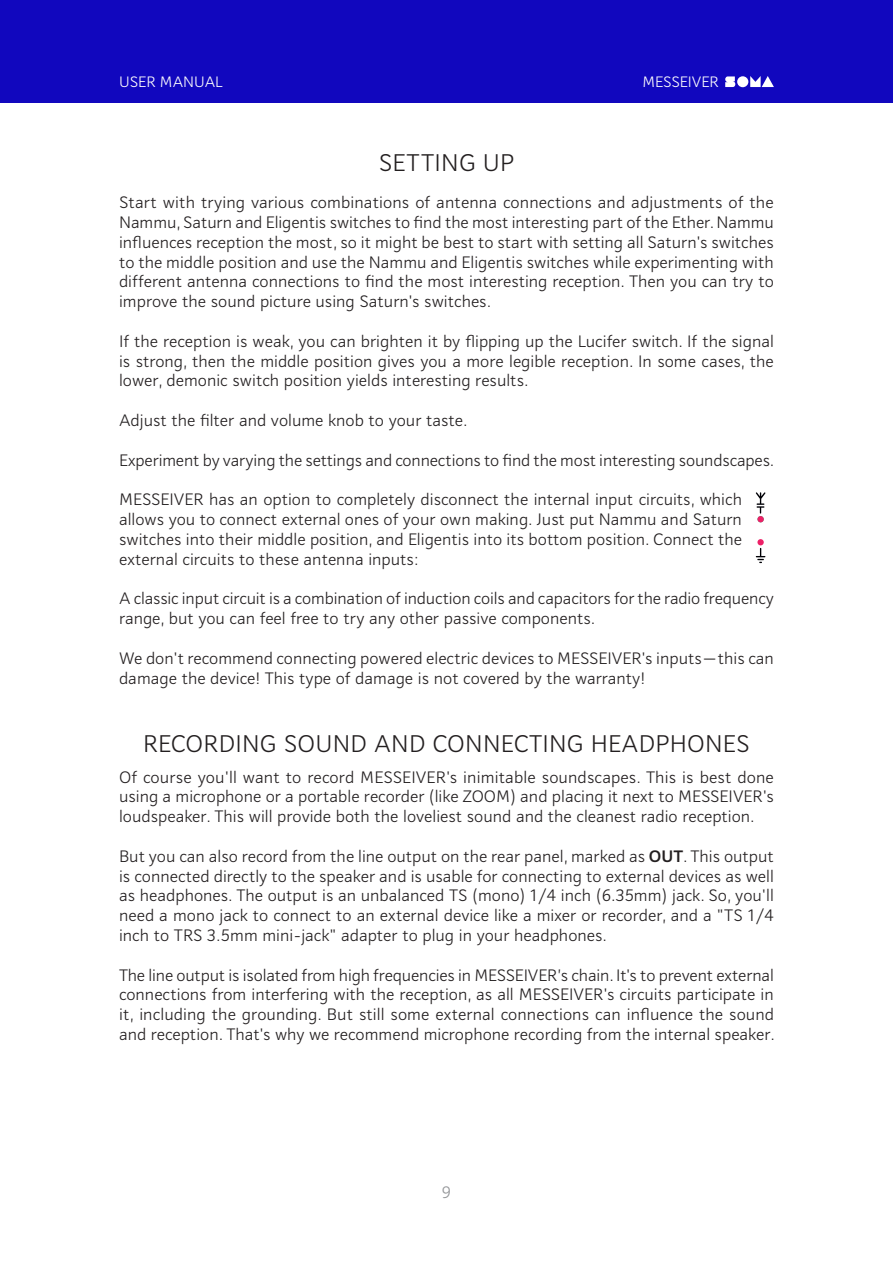
<style>
.page{position:relative;width:893px;height:1263px;background:#fff}
.page>*{position:absolute;margin:0;border:0;box-sizing:border-box;transform-origin:0 0}
.zagl{font:300 24px "Mediator";letter-spacing:.01em;color:#231f20}
.text{font:300 16.5px/19.8px "Mediator";color:#231f20;text-align:justify}
.t1{font:300 16.5px "Mediator";color:#939598}
.t2{font:300 15px "Mediator";letter-spacing:-.005em;color:#fff}
.s1{font-weight:700}
</style>
<div class="page">
<div style="left:0;top:0;width:893px;height:103px;background:#1107be"></div>
<svg style="left:750px;top:76px;width:24px;height:11px"></svg>
<svg style="left:725px;top:76px;width:10px;height:11px"></svg>
<div style="left:737px;top:76px;width:11px;height:11px;background:#fff;border-radius:50%"></div>
<svg style="left:755px;top:492px;width:11px;height:31px"></svg>
<svg style="left:755px;top:539px;width:11px;height:25px"></svg>
<p class="t2" style="left:119px;top:72px;width:105px">USER MANUAL</p>
<p class="t2" style="left:642px;top:72px;width:78px">MESSEIVER</p>
<p class="zagl" style="left:379px;top:147px;width:137px">SETTING UP</p>
<p class="text" style="left:119px;top:192px;width:656px">Start with trying various combinations of antenna connections and adjustments of the Nammu, Saturn and Eligentis switches to find the most interesting part of the Ether. Nammu influences reception the most, so it might be best to start with setting all Saturn's switches to the middle position and use the Nammu and Eligentis switches while experimenting with different antenna connections to find the most interesting reception. Then you can try to improve the sound picture using Saturn's switches.</p>
<p class="text" style="left:119px;top:331px;width:656px">If the reception is weak, you can brighten it by flipping up the Lucifer switch. If the signal is strong, then the middle position gives you a more legible reception. In some cases, the lower, demonic switch position yields interesting results.</p>
<p class="text" style="left:119px;top:410px;width:347px">Adjust the filter and volume knob to your taste.</p>
<p class="text" style="left:119px;top:450px;width:654px">Experiment by varying the settings and connections to find the most interesting soundscapes.</p>
<p class="text" style="left:119px;top:489px;width:624px">MESSEIVER has an option to completely disconnect the internal input circuits, which allows you to connect external ones of your own making. Just put Nammu and Saturn switches into their middle position, and Eligentis into its bottom position. Connect the external circuits to these antenna inputs:</p>
<p class="text" style="left:119px;top:588px;width:656px">A classic input circuit is a combination of induction coils and capacitors for the radio frequency range, but you can feel free to try any other passive components.</p>
<p class="text" style="left:119px;top:648px;width:656px">We don't recommend connecting powered electric devices to MESSEIVER's inputs — this can damage the device! This type of damage is not covered by the warranty!</p>
<p class="zagl" style="left:143px;top:728px;width:608px">RECORDING SOUND AND CONNECTING HEADPHONES</p>
<p class="text" style="left:119px;top:767px;width:656px">Of course you'll want to record MESSEIVER's inimitable soundscapes. This is best done using a microphone or a portable recorder (like ZOOM) and placing it next to MESSEIVER's loudspeaker. This will provide both the loveliest sound and the cleanest radio reception.</p>
<p class="text" style="left:119px;top:846px;width:656px">But you can also record from the line output on the rear panel, marked as <span class="s1">OUT</span>. This output is connected directly to the speaker and is usable for connecting to external devices as well as headphones. The output is an unbalanced TS (mono) 1/4 inch (6.35mm) jack. So, you'll need a mono jack to connect to an external device like a mixer or recorder, and a "TS 1/4 inch to TRS 3. 5mm mini-jack" adapter to plug in your headphones.</p>
<p class="text" style="left:119px;top:965px;width:657px">The line output is isolated from high frequencies in MESSEIVER’s chain. It's to prevent external connections from interfering with the reception, as all MESSEIVER's circuits participate in it, including the grounding. But still some external connections can influence the sound and reception. That's why we recommend microphone recording from the internal speaker.</p>
<p class="t1" style="left:442px;top:1182px;width:11px">9</p>
</div>
